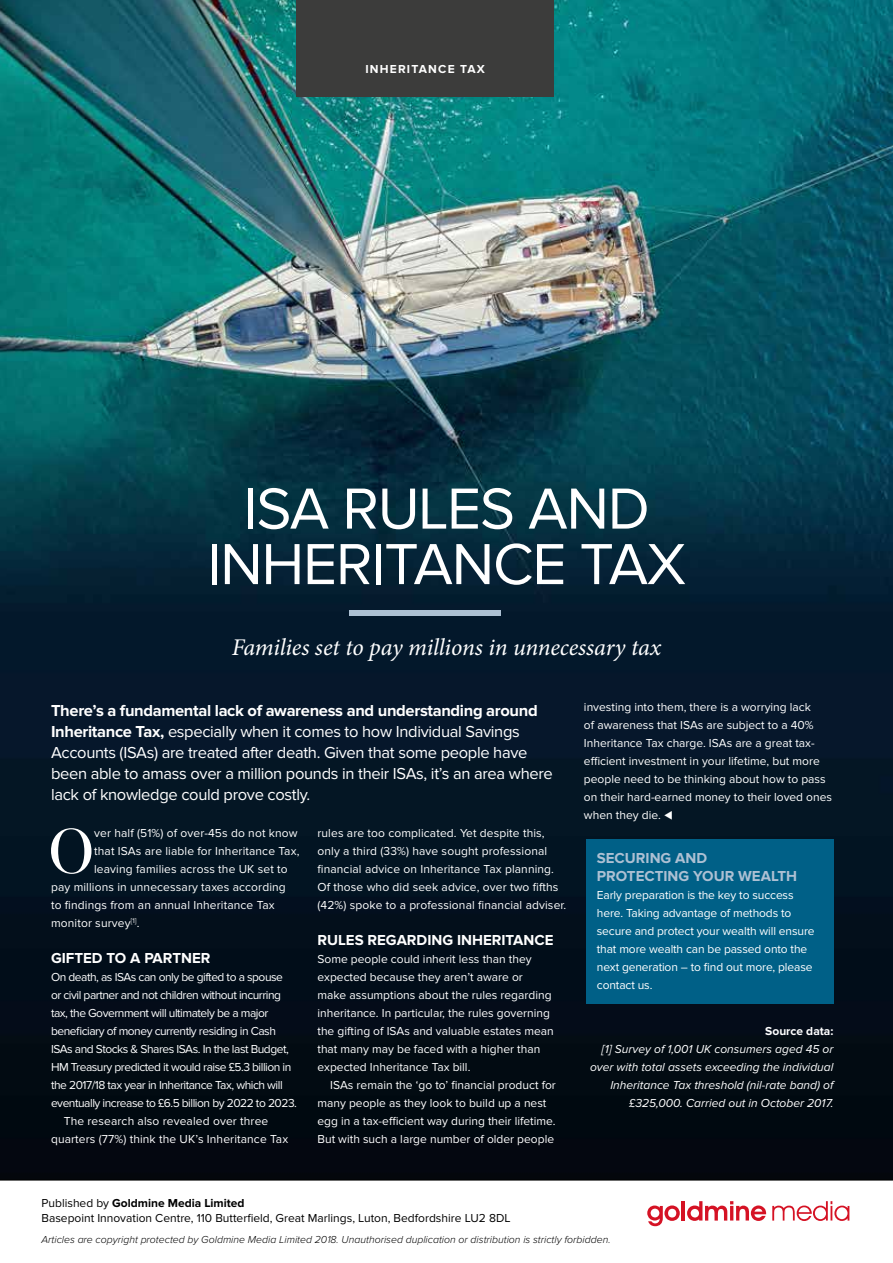
<style>
.page{position:relative;width:893px;height:1263px;background:#fff}
.page>*{position:absolute;margin:0;border:0;box-sizing:border-box;transform-origin:0 0}
.t1{font:63.75px "Bodoni Svty Two ITCTT";color:#fff}
.t2{font:60px/55.5px "Proxima Nova A";letter-spacing:-.02em;color:#fff;text-align:center}
.t3{font:italic 24px "Minion Pro";letter-spacing:-.01em;color:#fff}
.t4{font:16.5px/21px "Proxima Nova";letter-spacing:-.02em;color:#fff}
.t5{font:700 15px "Proxima Nova";color:#fff}
.t6{font:700 15px/18px "Proxima Nova";color:#adc0d3}
.t7{font:12px/18px "Proxima Nova";color:#fff}
.t8{font:12px "Proxima Nova";letter-spacing:-.04em;color:#fff}
.t9{font:italic 12px/18px "Proxima Nova";color:#fff;text-align:right}
.t10{font:12px/15px "Proxima Nova";color:#000}
.t11{font:700 12px "Proxima Nova";letter-spacing:.1em;color:#fff}
.t12{font:700 12px "Proxima Nova";color:#fff}
.t13{font:italic 300 10.5px "Proxima Nova";color:#000}
.s1{font-weight:700}
</style>
<div class="page">
<img style="left:0;top:0;width:893px;height:1180px">
<svg style="left:647px;top:1205px;width:33px;height:21px"></svg>
<hr style="left:682px;top:1201px;width:3px;height:19px;background:#d51224">
<svg style="left:687px;top:1201px;width:79px;height:20px"></svg>
<svg style="left:772px;top:1201px;width:77px;height:20px"></svg>
<hr style="left:0;top:1180px;width:893px;height:1px;background:#000">
<div style="left:296px;top:0;width:258px;height:97px;background:#3c3c3b"></div>
<div style="left:350px;top:610px;width:151px;height:6px;background:#adc0d3"></div>
<div style="left:586px;top:839px;width:247px;height:164px;background:#006087"></div>
<p class="t11" style="left:365px;top:62px;width:121px">INHERITANCE TAX</p>
<h2 class="t2" style="left:207px;top:480px;width:480px">ISA RULES AND<br>INHERITANCE TAX</h2>
<h3 class="t3" style="left:232px;top:630px;width:431px">Families set to pay millions in unnecessary tax</h3>
<p class="t4" style="left:51px;top:700px;width:503px"><span class="s1">There’s a fundamental lack of awareness and understanding around Inheritance Tax,</span> especially when it comes to how Individual Savings Accounts (ISAs) are treated after death. Given that some people have been able to amass over a million pounds in their ISAs, it’s an area where lack of knowledge could prove costly.</p>
<h1 class="t1" style="left:48px;top:813px;width:47px">O</h1>
<p class="t7" style="left:94px;top:824px;width:205px">ver half (51%) of over-45s do not know</p>
<p class="t7" style="left:94px;top:842px;width:207px">that ISAs are liable for Inheritance Tax,</p>
<p class="t7" style="left:94px;top:860px;width:195px">leaving families across the UK set to</p>
<p class="t7" style="left:51px;top:878px;width:236px">pay millions in unnecessary taxes according</p>
<p class="t7" style="left:51px;top:896px;width:225px">to findings from an annual Inheritance Tax</p>
<p class="t7" style="left:51px;top:914px;width:90px">monitor survey<sup>[1]</sup>.</p>
<p class="t5" style="left:51px;top:949px;width:161px">GIFTED TO A PARTNER</p>
<p class="t8" style="left:51px;top:970px;width:233px">On death, as ISAs can only be gifted to a spouse</p>
<p class="t8" style="left:51px;top:988px;width:232px">or civil partner and not children without incurring</p>
<p class="t8" style="left:51px;top:1006px;width:219px">tax, the Government will ultimately be a major</p>
<p class="t8" style="left:51px;top:1024px;width:226px">beneficiary of money currently residing in Cash</p>
<p class="t8" style="left:51px;top:1042px;width:239px">ISAs and Stocks &amp; Shares ISAs. In the last Budget,</p>
<p class="t8" style="left:51px;top:1060px;width:242px">HM Treasury predicted it would raise £5.3 billion in</p>
<p class="t8" style="left:51px;top:1078px;width:233px">the 2017/18 tax year in Inheritance Tax, which will</p>
<p class="t8" style="left:51px;top:1096px;width:247px">eventually increase to £6.5 billion by 2022 to 2023.</p>
<p class="t7" style="left:64px;top:1112px;width:206px">The research also revealed over three</p>
<p class="t7" style="left:51px;top:1130px;width:239px">quarters (77%) think the UK’s Inheritance Tax</p>
<p class="t7" style="left:317px;top:824px;width:250px">rules are too complicated. Yet despite this, only a third (33%) have sought professional financial advice on Inheritance Tax planning.<br>Of those who did seek advice, over two fifths (42%) spoke to a professional financial adviser.</p>
<p class="t5" style="left:317px;top:931px;width:238px">RULES REGARDING INHERITANCE</p>
<p class="t7" style="left:317px;top:950px;width:238px">Some people could inherit less than they expected because they aren’t aware or make assumptions about the rules regarding inheritance. In particular, the rules governing the gifting of ISAs and valuable estates mean that many may be faced with a higher than expected Inheritance Tax bill.</p>
<p class="t7" style="left:317px;top:1076px;width:240px;text-indent:13px">ISAs remain the ‘go to’ financial product for many people as they look to build up a nest egg in a tax-efficient way during their lifetime.<br>But with such a large number of older people</p>
<p class="t7" style="left:584px;top:698px;width:250px">investing into them, there is a worrying lack<br>of awareness that ISAs are subject to a 40% Inheritance Tax charge. ISAs are a great tax&shy;efficient investment in your lifetime, but more people need to be thinking about how to pass on their hard-earned money to their loved ones when they die. ▼</p>
<p class="t6" style="left:597px;top:849px;width:202px">SECURING AND<br>PROTECTING YOUR WEALTH</p>
<p class="t7" style="left:597px;top:886px;width:219px">Early preparation is the key to success here. Taking advantage of methods to secure and protect your wealth will ensure that more wealth can be passed onto the next generation – to find out more, please contact us.</p>
<p class="t12" style="left:765px;top:1024px;width:70px">Source data:</p>
<p class="t9" style="left:590px;top:1040px;width:245px">[1] Survey of 1,001 UK consumers aged 45 or over with total assets exceeding the individual Inheritance Tax threshold (nil-rate band) of £325,000. Carried out in October 2017.</p>
<p class="t10" style="left:41px;top:1196px;width:471px">Published by <span class="s1">Goldmine Media Limited<br></span>Basepoint Innovation Centre, 110 Butterfield, Great Marlings, Luton, Bedfordshire LU2 8DL</p>
<p class="t13" style="left:41px;top:1234px;width:571px">Articles are copyright protected by Goldmine Media Limited 2018. Unauthorised duplication or distribution is strictly forbidden.</p>
</div>
